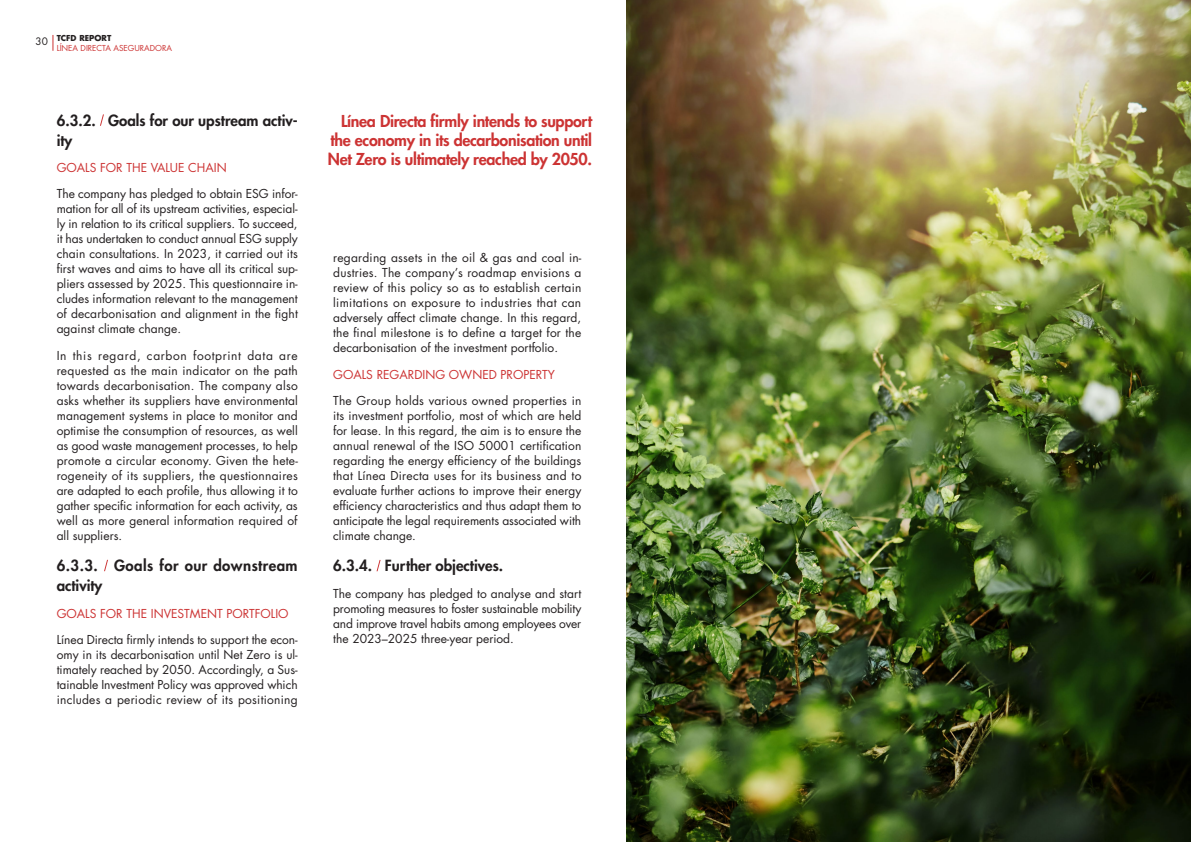
<style>
.page{position:relative;width:1191px;height:842px;background:#fff}
.page>*{position:absolute;margin:0;border:0;box-sizing:border-box;transform-origin:0 0}
.SUMARIO_EN_FOTO{font:800 16px/19px "Futura Std";letter-spacing:-.02em;color:#c33;text-align:justify}
.texto_corrido_ok{font:800 15px/20px "Futura Std";color:#231f20}
.texto_corrido_ok-2{font:800 15px/20px "Futura Std";letter-spacing:.03em;color:#231f20}
.texto_corrido_ok-3{font:12px/15px "Futura Std";color:#231f20;text-align:justify}
.texto_corrido_ok-4{font:12px "Futura Std";color:#c33}
.t1{font:10px "Futura Std";color:#231f20}
.t2{font:8px "Futura Std";color:#c33}
.t3{font:700 8px "Futura Std";color:#231f20}
</style>
<div class="page">
<svg style="left:52px;top:35px;width:1px;height:16px"></svg>
<svg style="left:100px;top:114px;width:4px;height:12px"></svg>
<svg style="left:104px;top:559px;width:4px;height:13px"></svg>
<svg style="left:376px;top:560px;width:5px;height:12px"></svg>
<img style="left:626px;top:0;width:565px;height:842px">
<p class="t1" style="left:36px;top:35px;width:14px">30</p>
<p class="t3" style="left:57px;top:33px;width:56px">TCFD REPORT</p>
<p class="t2" style="left:57px;top:43px;width:117px">LÍNEA DIRECTA ASEGURADORA</p>
<p class="texto_corrido_ok" style="left:57px;top:110px;width:242px">6.3.2. Goals for our upstream activ&shy;ity</p>
<p class="texto_corrido_ok-4" style="left:57px;top:160px;width:28px">GOALS</p>
<p class="texto_corrido_ok-4" style="left:100px;top:160px;width:34px">FOR THE</p>
<p class="texto_corrido_ok-4" style="left:151px;top:160px;width:8px">VALUE</p>
<p class="texto_corrido_ok-4" style="left:188px;top:160px;width:9px">CHAIN</p>
<p class="texto_corrido_ok-3" style="left:57px;top:187px;width:243px">The company has pledged to obtain ESG infor&shy;mation for all of its upstream activities, especial&shy;ly in relation to its critical suppliers. To succeed, it has undertaken to conduct annual ESG supply chain consultations. In 2023, it carried out its first waves and aims to have all its critical sup&shy;pliers assessed by 2025. This questionnaire in&shy;cludes information relevant to the management of decarbonisation and alignment in the fight against climate change.</p>
<p class="texto_corrido_ok-3" style="left:57px;top:348px;width:243px">In this regard, carbon footprint data are requested as the main indicator on the path towards decarbonisation. The company also asks whether its suppliers have environmental management systems in place to monitor and optimise the consumption of resources, as well as good waste management processes, to help promote a circular economy. Given the hete&shy;rogeneity of its suppliers, the questionnaires are adapted to each profile, thus allowing it to gather specific information for each activity, as well as more general information required of all suppliers.</p>
<p class="texto_corrido_ok-2" style="left:57px;top:556px;width:242px">6.3.3. Goals for our downstream activity</p>
<p class="texto_corrido_ok-4" style="left:57px;top:605px;width:28px">GOALS</p>
<p class="texto_corrido_ok-4" style="left:100px;top:605px;width:34px">FOR THE</p>
<p class="texto_corrido_ok-4" style="left:151px;top:605px;width:9px">INVESTMENT</p>
<p class="texto_corrido_ok-4" style="left:226px;top:605px;width:64px">PORTFOLIO</p>
<p class="texto_corrido_ok-3" style="left:57px;top:632px;width:243px">Línea Directa firmly intends to support the econ&shy;omy in its decarbonisation until Net Zero is ul&shy;timately reached by 2050. Accordingly, a Sus&shy;tainable Investment Policy was approved which includes a periodic review of its positioning</p>
<p class="SUMARIO_EN_FOTO" style="left:328px;top:111px;width:266px;text-indent:13px">Línea Directa firmly intends to support the economy in its decarbonisation until Net Zero is ultimately reached by 2050.</p>
<p class="texto_corrido_ok-3" style="left:333px;top:250px;width:250px">regarding assets in the oil &amp; gas and coal in&shy;dustries. The company’s roadmap envisions a review of this policy so as to establish certain limitations on exposure to industries that can adversely affect climate change. In this regard, the final milestone is to define a target for the decarbonisation of the investment portfolio.</p>
<p class="texto_corrido_ok-4" style="left:333px;top:366px;width:28px">GOALS</p>
<p class="texto_corrido_ok-4" style="left:377px;top:366px;width:9px">REGARDING</p>
<p class="texto_corrido_ok-4" style="left:449px;top:366px;width:21px">OWNED</p>
<p class="texto_corrido_ok-4" style="left:500px;top:366px;width:30px">PROPERTY</p>
<p class="texto_corrido_ok-3" style="left:333px;top:393px;width:250px">The Group holds various owned properties in its investment portfolio, most of which are held for lease. In this regard, the aim is to ensure the annual renewal of the ISO 50001 certification regarding the energy efficiency of the buildings that Línea Directa uses for its business and to evaluate further actions to improve their energy efficiency characteristics and thus adapt them to anticipate the legal requirements associated with climate change.</p>
<p class="texto_corrido_ok" style="left:333px;top:556px;width:171px">6.3.4. Further objectives.</p>
<p class="texto_corrido_ok-3" style="left:333px;top:586px;width:250px">The company has pledged to analyse and start promoting measures to foster sustainable mobility and improve travel habits among employees over the 2023–2025 three-year period.</p>
</div>
